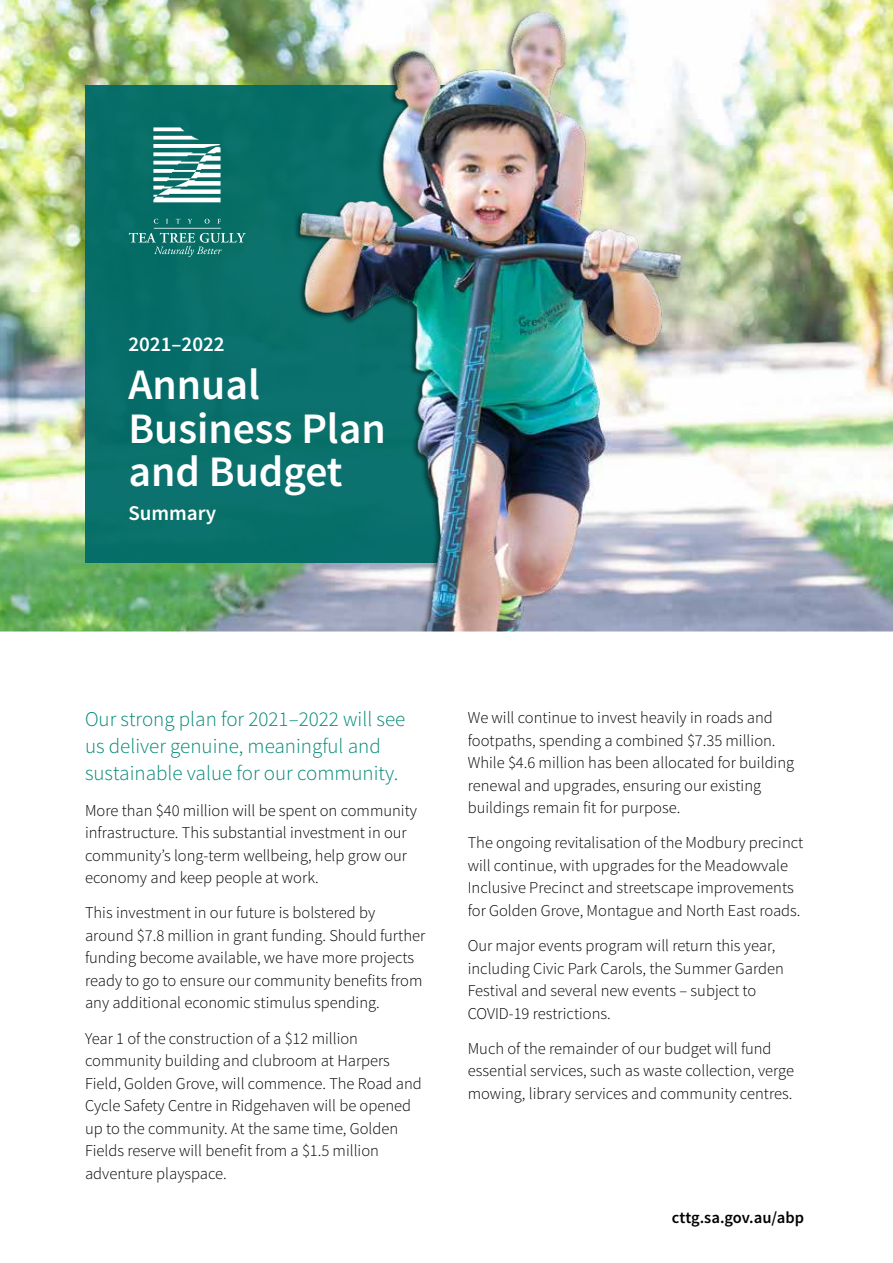
<style>
.page{position:relative;width:893px;height:1263px;background:#fff}
.page>*{position:absolute;margin:0;border:0;box-sizing:border-box;transform-origin:0 0}
.t1{font:600 43.5px/43.5px "Source Sans Pro";color:#fff}
.t2{font:300 21px/27px "Source Sans Pro";color:#008875}
.t3{font:600 21px "Source Sans Pro";color:#fff}
.t4{font:300 16.5px/22.5px "Source Sans Pro";color:#000}
.t5{font:600 16.5px "Source Sans Pro";color:#000}
</style>
<div class="page">
<img style="left:0;top:0;width:135px;height:631px">
<div style="left:85px;top:85px;width:389px;height:477px;background:#076e68"></div>
<img style="left:135px;top:0;width:758px;height:631px">
<svg style="left:0;top:631px;width:893px;height:1px"></svg>
<p class="t3" style="left:128px;top:331px;width:98px">2021–2022</p>
<h1 class="t1" style="left:128px;top:364px;width:259px">Annual<br>Business Plan and Budget</h1>
<p class="t3" style="left:128px;top:500px;width:89px">Summary</p>
<p class="t2" style="left:85px;top:706px;width:322px">Our strong plan for 2021–2022 will see us deliver genuine, meaningful and sustainable value for our community.</p>
<p class="t4" style="left:85px;top:799px;width:334px">More than $40 million will be spent on community infrastructure. This substantial investment in our community’s long-term wellbeing, help grow our economy and keep people at work.</p>
<p class="t4" style="left:85px;top:902px;width:342px">This investment in our future is bolstered by around $7.8 million in grant funding. Should further funding become available, we have more projects ready to go to ensure our community benefits from any additional economic stimulus spending.</p>
<p class="t4" style="left:85px;top:1027px;width:338px">Year 1 of the construction of a $12 million community building and clubroom at Harpers Field, Golden Grove, will commence. The Road and Cycle Safety Centre in Ridgehaven will be opened up to the community. At the same time, Golden Fields reserve will benefit from a $1.5 million adventure playspace.</p>
<p class="t4" style="left:468px;top:706px;width:328px">We will continue to invest heavily in roads and footpaths, spending a combined $7.35 million.<br>While $4.6 million has been allocated for building renewal and upgrades, ensuring our existing buildings remain fit for purpose.</p>
<p class="t4" style="left:468px;top:832px;width:337px">The ongoing revitalisation of the Modbury precinct will continue, with upgrades for the Meadowvale Inclusive Precinct and streetscape improvements for Golden Grove, Montague and North East roads.</p>
<p class="t4" style="left:468px;top:934px;width:318px">Our major events program will return this year, including Civic Park Carols, the Summer Garden Festival and several new events – subject to COVID-19 restrictions.</p>
<p class="t4" style="left:468px;top:1037px;width:328px">Much of the remainder of our budget will fund essential services, such as waste collection, verge mowing, library services and community centres.</p>
<p class="t5" style="left:672px;top:1206px;width:134px">cttg.sa.gov.au/abp</p>
</div>
